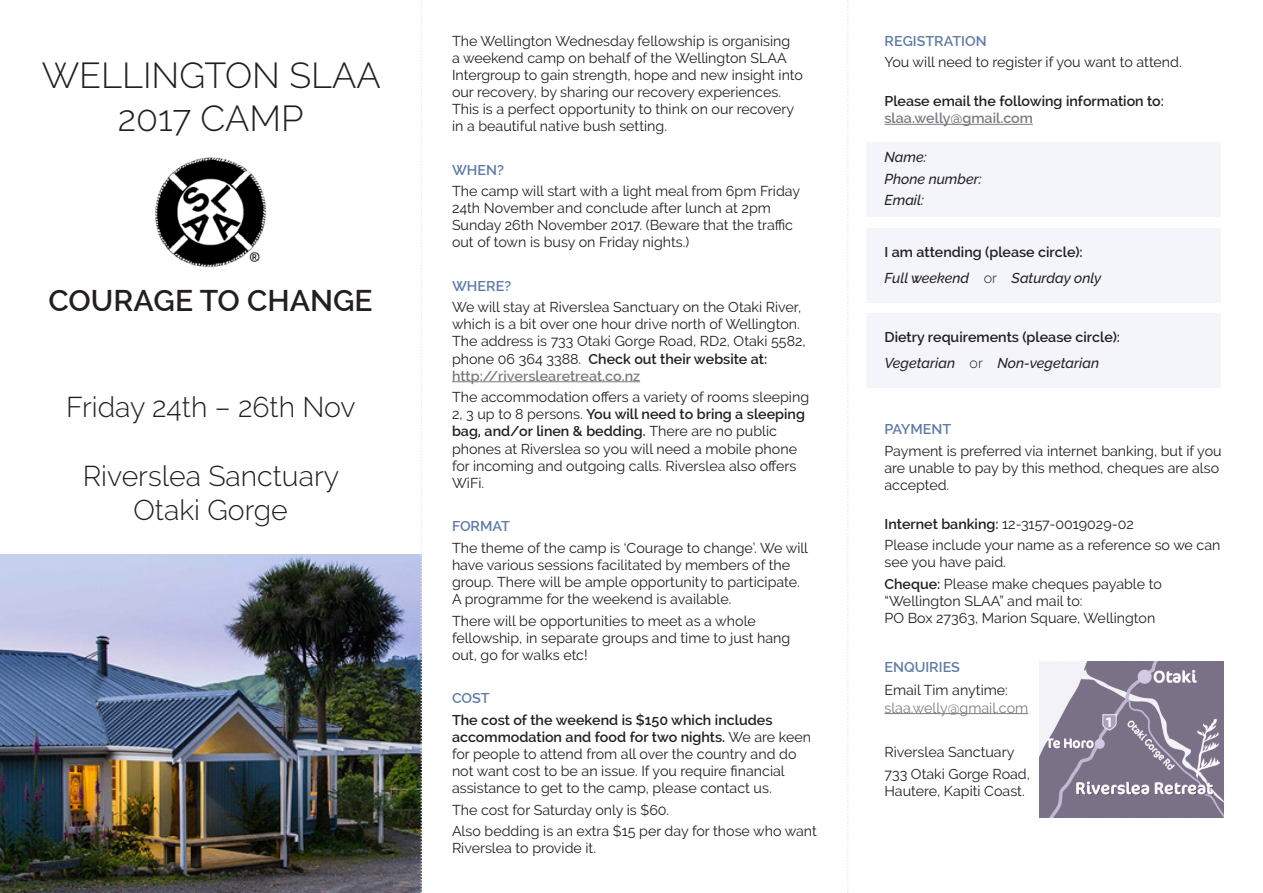
<style>
.page{position:relative;width:1263px;height:893px;background:#fff}
.page>*{position:absolute;margin:0;border:0;box-sizing:border-box;transform-origin:0 0}
.t1{font:300 36px/43.2px "Raleway";color:#231f20;text-align:center}
.t2{font:600 30px "Raleway";color:#231f20}
.t3{font:300 28.5px/34.2px "Raleway";color:#231f20;text-align:center}
.t4{font:14.25px/17.1px "Raleway";color:#231f20}
.t5{font:600 14.25px/17.1px "Raleway";color:#231f20}
.t6{font:italic 500 14.25px "Raleway";color:#231f20}
.t7{font:600 14.25px "Raleway";color:#5f7aa7}
.t8{font:14.25px "Raleway";color:#7a7c7f}
.s1{font-weight:600}
.s2{font-weight:600;color:#7a7c7f}
.s3{color:#7a7c7f}
.s4{font-weight:300;font-style:normal}
.s5{font-weight:600;color:#5f7aa7}
</style>
<div class="page">
<div style="left:867px;top:142px;width:354px;height:75px;background:#f3f5fa"></div>
<div style="left:867px;top:228px;width:354px;height:74px;background:#f3f5fa"></div>
<div style="left:867px;top:313px;width:354px;height:75px;background:#f3f5fa"></div>
<img style="left:155px;top:157px;width:112px;height:110px">
<img style="left:0;top:554px;width:420px;height:339px">
<svg style="left:420px;top:0;width:2px;height:893px"></svg>
<svg style="left:847px;top:0;width:2px;height:893px"></svg>
<hr style="left:452px;top:381px;width:188px;height:1px;background:#7a7c7f">
<hr style="left:884px;top:124px;width:149px;height:1px;background:#7a7c7f">
<hr style="left:884px;top:713px;width:144px;height:1px;background:#7a7c7f">
<img style="left:1039px;top:662px;width:185px;height:155px">
<p class="t1" style="left:42px;top:53px;width:340px">WELLINGTON SLAA<br>2017 CAMP</p>
<p class="t2" style="left:48px;top:283px;width:326px">COURAGE TO CHANGE</p>
<p class="t3" style="left:66px;top:390px;width:291px">Friday 24th – 26th Nov</p>
<p class="t3" style="left:83px;top:458px;width:258px">Riverslea Sanctuary<br>Otaki Gorge</p>
<p class="t4" style="left:452px;top:32px;width:353px">The Wellington Wednesday fellowship is organising<br>a weekend camp on behalf of the Wellington SLAA Intergroup to gain strength, hope and new insight into our recovery, by sharing our recovery experiences.<br>This is a perfect opportunity to think on our recovery in a beautiful native bush setting.</p>
<p class="t7" style="left:452px;top:161px;width:54px">WHEN?</p>
<p class="t4" style="left:452px;top:183px;width:350px">The camp will start with a light meal from 6pm Friday 24th November and conclude after lunch at 2pm Sunday 26th November 2017. (Beware that the traffic out of town is busy on Friday nights.)</p>
<p class="t7" style="left:452px;top:277px;width:61px">WHERE?</p>
<p class="t4" style="left:452px;top:299px;width:355px">We will stay at Riverslea Sanctuary on the Otaki River, which is a bit over one hour drive north of Wellington.<br>The address is 733 Otaki Gorge Road, RD2, Otaki 5582, phone 06 364 3388. <span class="s1">Check out their website at: </span><span class="s2">http://riverslearetreat.co.nz</span></p>
<p class="t4" style="left:452px;top:389px;width:359px">The accommodation offers a variety of rooms sleeping 2, 3 up to 8 persons. <span class="s1">You will need to bring a sleeping bag, and/or linen &amp; bedding.</span> There are no public phones at Riverslea so you will need a mobile phone for incoming and outgoing calls. Riverslea also offers WiFi.</p>
<p class="t7" style="left:452px;top:518px;width:60px">FORMAT</p>
<p class="t4" style="left:452px;top:539px;width:358px">The theme of the camp is ‘Courage to change’. We will have various sessions facilitated by members of the group. There will be ample opportunity to participate.<br>A programme for the weekend is available.</p>
<p class="t4" style="left:452px;top:612px;width:340px">There will be opportunities to meet as a whole fellowship, in separate groups and time to just hang out, go for walks etc!</p>
<p class="t7" style="left:452px;top:690px;width:39px">COST</p>
<p class="t4" style="left:452px;top:711px;width:361px"><span class="s1">The cost of the weekend is $150 which includes accommodation and food for two nights.</span> We are keen for people to attend from all over the country and do not want cost to be an issue. If you require financial assistance to get to the camp, please contact us.</p>
<p class="t4" style="left:452px;top:801px;width:219px">The cost for Saturday only is $60.</p>
<p class="t4" style="left:452px;top:822px;width:366px">Also bedding is an extra $15 per day for those who want<br>Riverslea to provide it.</p>
<p class="t7" style="left:884px;top:33px;width:104px">REGISTRATION</p>
<p class="t4" style="left:884px;top:54px;width:299px">You will need to register if you want to attend.</p>
<p class="t5" style="left:884px;top:93px;width:281px">Please email the following information to: <span class="s3">slaa.welly@gmail.com</span></p>
<p class="t6" style="left:884px;top:149px;width:44px">Name:</p>
<p class="t6" style="left:884px;top:170px;width:99px">Phone number:</p>
<p class="t6" style="left:884px;top:192px;width:41px">Email:</p>
<p class="t5" style="left:884px;top:244px;width:200px">I am attending (please circle):</p>
<p class="t6" style="left:884px;top:270px;width:218px">Full weekend <span class="s4">or</span> Saturday only</p>
<p class="t5" style="left:884px;top:328px;width:237px">Dietry requirements (please circle):</p>
<p class="t6" style="left:884px;top:354px;width:216px">Vegetarian <span class="s4">or</span> Non-vegetarian</p>
<p class="t7" style="left:884px;top:421px;width:68px">PAYMENT</p>
<p class="t4" style="left:884px;top:442px;width:339px">Payment is preferred via internet banking, but if you are unable to pay by this method, cheques are also accepted.</p>
<p class="t4" style="left:884px;top:515px;width:251px"><span class="s1">Internet banking:</span> 12-3157-0019029-02</p>
<p class="t4" style="left:884px;top:537px;width:338px">Please include your name as a reference so we can see you have paid.</p>
<p class="t4" style="left:884px;top:575px;width:279px"><span class="s1">Cheque:</span> Please make cheques payable to “Wellington SLAA” and mail to:<br>PO Box 27363, Marion Square, Wellington</p>
<p class="t4" style="left:884px;top:656px;width:125px;line-height:23.1px"><span class="s5">ENQUIRIES<br></span>Email Tim anytime:</p>
<p class="t8" style="left:884px;top:699px;width:145px">slaa.welly@gmail.com</p>
<p class="t4" style="left:884px;top:744px;width:131px">Riverslea Sanctuary</p>
<p class="t4" style="left:884px;top:765px;width:147px">733 Otaki Gorge Road,<br>Hautere, Kapiti Coast.</p>
</div>
